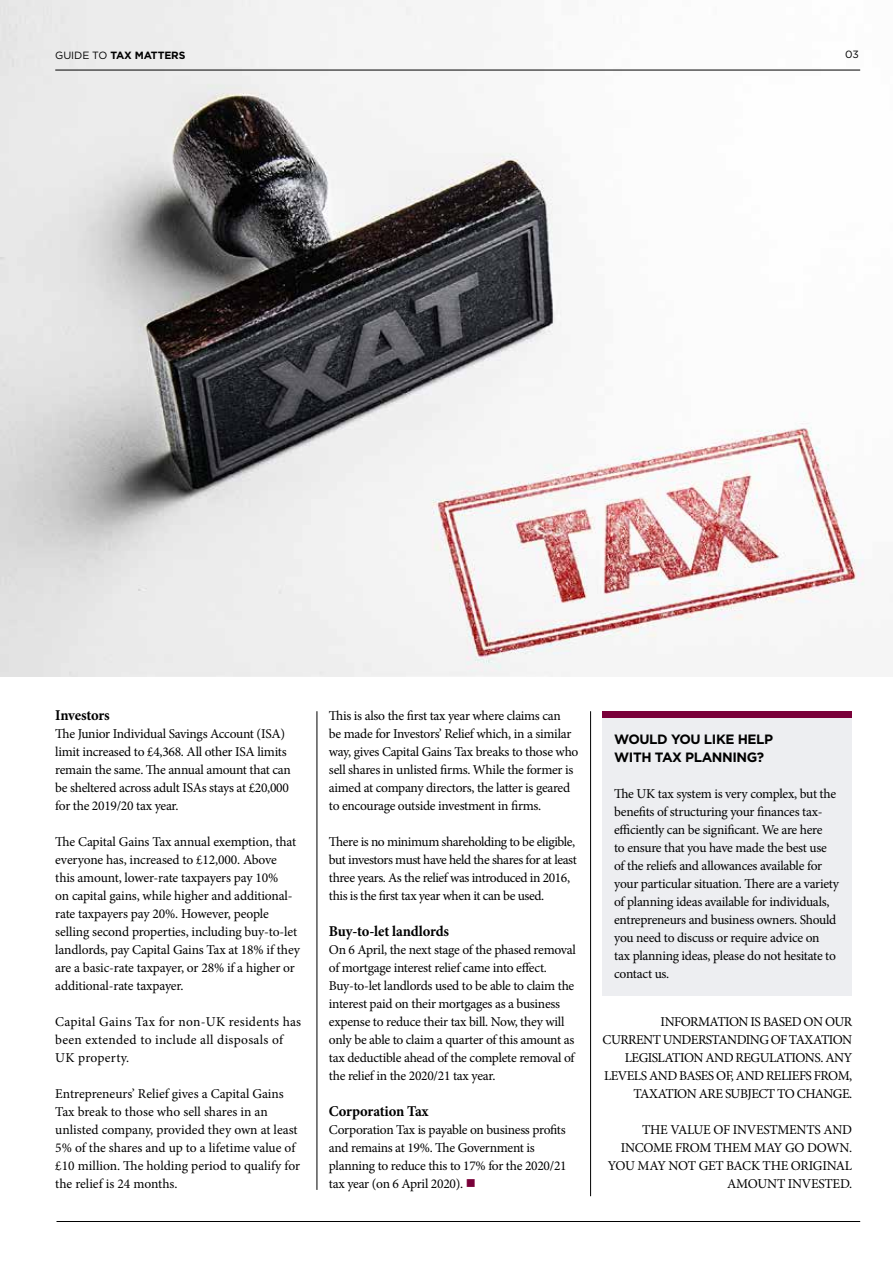
<style>
.page{position:relative;width:893px;height:1263px;background:#fff}
.page>*{position:absolute;margin:0;border:0;box-sizing:border-box;transform-origin:0 0}
.t1{font:700 15px "Minion Pro";letter-spacing:-.015em;color:#000}
.t2{font:13.5px/18px "Minion Pro";letter-spacing:-.02em;color:#000}
.t3{font:13.5px/18px "Minion Pro";color:#000}
.t4{font:13.5px/18px "Minion Pro";letter-spacing:-.04em;color:#000;text-align:right}
.t5{font:13.5px/18px "Minion Pro";letter-spacing:.02em;color:#000}
.t6{font:700 13.5px/18px "Gotham HTF";letter-spacing:-.03em;color:#000}
.t7{font:700 10.5px "Gotham HTF";letter-spacing:-.01em;color:#000}
.t8{font:10.5px "Gotham HTF";color:#000}
.s1{font-weight:400}
.s2{color:#790039}
</style>
<div class="page">
<img style="left:0;top:0;width:865px;height:676px">
<hr style="left:55px;top:70px;width:805px;height:1px;background:#000">
<hr style="left:317px;top:711px;width:1px;height:479px;background:#000">
<hr style="left:590px;top:711px;width:1px;height:485px;background:#000">
<div style="left:603px;top:718px;width:249px;height:277px;background:#edeef1"></div>
<div style="left:603px;top:711px;width:249px;height:7px;background:#790039"></div>
<hr style="left:57px;top:1221px;width:803px;height:1px;background:#000">
<p class="t7" style="left:55px;top:49px;width:132px"><span class="s1">GUIDE TO</span> TAX MATTERS</p>
<p class="t8" style="left:845px;top:49px;width:15px">03</p>
<p class="t1" style="left:55px;top:705px;width:56px">Investors</p>
<p class="t2" style="left:55px;top:725px;width:237px">The Junior Individual Savings Account (ISA) limit increased to £4,368. All other ISA limits remain the same. The annual amount that can be sheltered across adult ISAs stays at £20,000 for the 2019/20 tax year.</p>
<p class="t2" style="left:55px;top:833px;width:246px">The Capital Gains Tax annual exemption, that everyone has, increased to £12,000. Above<br>this amount, lower-rate taxpayers pay 10%<br>on capital gains, while higher and additional&shy;rate taxpayers pay 20%. However, people selling second properties, including buy-to-let landlords, pay Capital Gains Tax at 18% if they are a basic-rate taxpayer, or 28% if a higher or additional-rate taxpayer.</p>
<p class="t5" style="left:55px;top:1013px;width:247px">Capital Gains Tax for non-UK residents has been extended to include all disposals of<br>UK property.</p>
<p class="t3" style="left:55px;top:1085px;width:246px">Entrepreneurs’ Relief gives a Capital Gains Tax break to those who sell shares in an unlisted company, provided they own at least 5% of the shares and up to a lifetime value of £10 million. The holding period to qualify for the relief is 24 months.</p>
<p class="t2" style="left:329px;top:707px;width:251px">This is also the first tax year where claims can<br>be made for Investors’ Relief which, in a similar way, gives Capital Gains Tax breaks to those who sell shares in unlisted firms. While the former is aimed at company directors, the latter is geared to encourage outside investment in firms.</p>
<p class="t2" style="left:329px;top:833px;width:249px">There is no minimum shareholding to be eligible, but investors must have held the shares for at least three years. As the relief was introduced in 2016, this is the first tax year when it can be used.</p>
<p class="t1" style="left:329px;top:921px;width:122px">Buy-to-let landlords</p>
<p class="t2" style="left:329px;top:941px;width:248px">On 6 April, the next stage of the phased removal of mortgage interest relief came into effect.<br>Buy-to-let landlords used to be able to claim the interest paid on their mortgages as a business expense to reduce their tax bill. Now, they will only be able to claim a quarter of this amount as tax deductible ahead of the complete removal of the relief in the 2020/21 tax year.</p>
<p class="t1" style="left:329px;top:1101px;width:101px">Corporation Tax</p>
<p class="t2" style="left:329px;top:1121px;width:239px">Corporation Tax is payable on business profits and remains at 19%. The Government is planning to reduce this to 17% for the 2020/21 tax year (on 6 April 2020). <span class="s2">■</span></p>
<p class="t6" style="left:614px;top:729px;width:161px">WOULD YOU LIKE HELP<br>WITH TAX PLANNING?</p>
<p class="t2" style="left:614px;top:784px;width:226px">The UK tax system is very complex, but the benefits of structuring your finances tax&shy;efficiently can be significant. We are here<br>to ensure that you have made the best use of the reliefs and allowances available for your particular situation. There are a variety of planning ideas available for individuals, entrepreneurs and business owners. Should you need to discuss or require advice on<br>tax planning ideas, please do not hesitate to contact us.</p>
<p class="t4" style="left:603px;top:1013px;width:251px">INFORMATION IS BASED ON OUR CURRENT UNDERSTANDING OF TAXATION LEGISLATION AND REGULATIONS. ANY LEVELS AND BASES OF, AND RELIEFS FROM, TAXATION ARE SUBJECT TO CHANGE.</p>
<p class="t2" style="left:608px;top:1121px;width:246px;text-align:right">THE VALUE OF INVESTMENTS AND<br>INCOME FROM THEM MAY GO DOWN.<br>YOU MAY NOT GET BACK THE ORIGINAL<br>AMOUNT INVESTED.</p>
</div>
